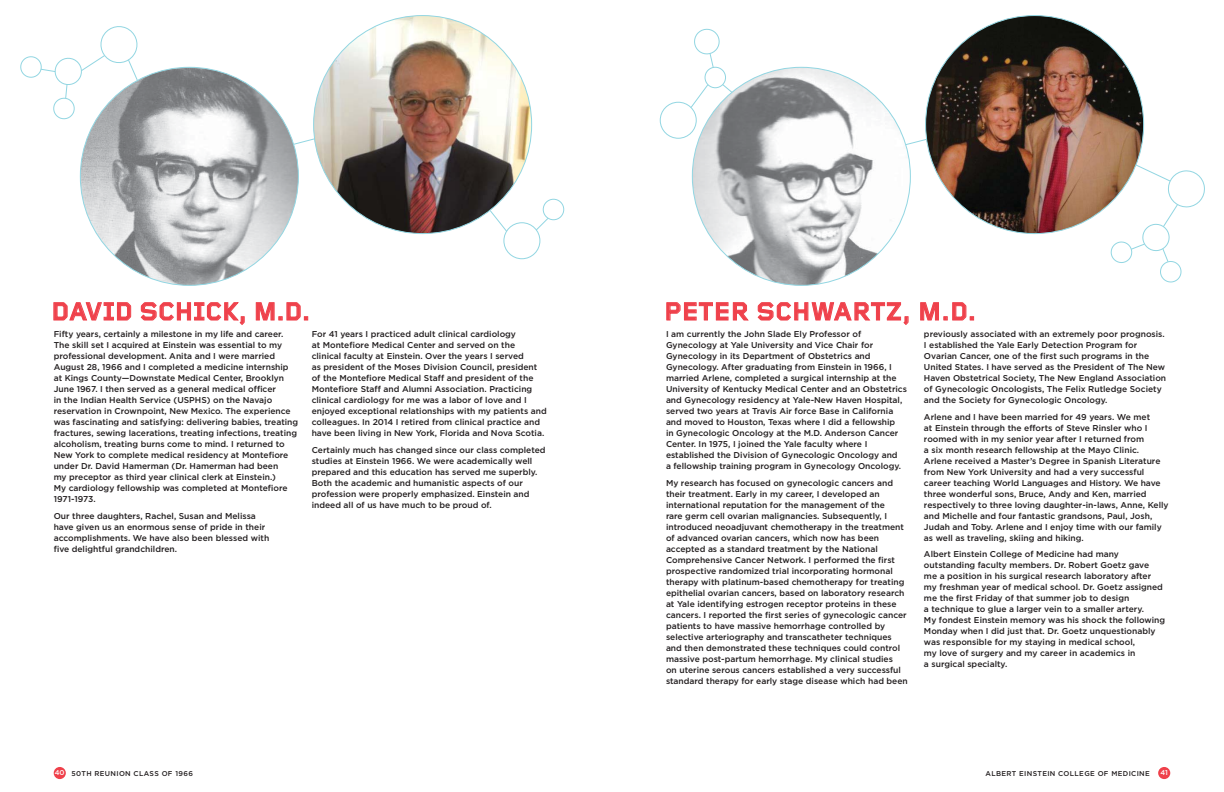
<style>
.page{position:relative;width:1224px;height:792px;background:#fff}
.page>*{position:absolute;margin:0;border:0;box-sizing:border-box;transform-origin:0 0}
.t1{font:700 26px "Foundry Gridnik";letter-spacing:.01em;color:#ef414b}
.t2{font:500 8.5px/11px "Gotham";color:#231f20}
.t3{font:500 7px "Gotham";letter-spacing:.05em;color:#231f20}
.t4{font:500 7px "Gotham";color:#fff}
.s1{color:#fff}
</style>
<div class="page">
<div style="left:660px;top:102px;width:37px;height:37px;border:1px solid #92d6e2;border-radius:50%"></div>
<div style="left:705px;top:67px;width:21px;height:21px;border:1px solid #92d6e2;border-radius:50%"></div>
<svg style="left:690px;top:84px;width:18px;height:24px"></svg>
<svg style="left:722px;top:84px;width:10px;height:9px"></svg>
<svg style="left:694px;top:28px;width:26px;height:40px"></svg>
<svg style="left:489px;top:211px;width:18px;height:21px"></svg>
<svg style="left:293px;top:138px;width:22px;height:7px"></svg>
<div style="left:504px;top:222px;width:36px;height:37px;border:1px solid #92d6e2;border-radius:50%"></div>
<div style="left:543px;top:199px;width:21px;height:21px;border:1px solid #92d6e2;border-radius:50%"></div>
<svg style="left:536px;top:218px;width:13px;height:13px"></svg>
<svg style="left:20px;top:26px;width:120px;height:94px"></svg>
<svg style="left:1111px;top:165px;width:94px;height:118px"></svg>
<div style="left:1158px;top:767px;width:12px;height:12px;background:#ef414b;border-radius:50%"></div>
<div style="left:54px;top:767px;width:12px;height:12px;background:#ef414b;border-radius:50%"></div>
<svg style="left:905px;top:139px;width:22px;height:6px"></svg>
<img style="left:692px;top:67px;width:218px;height:218px;border-radius:50%">
<img style="left:926px;top:16px;width:218px;height:218px;border-radius:50%">
<svg style="left:666px;top:302px;width:83px;height:19px"></svg>
<svg style="left:757px;top:302px;width:152px;height:23px"></svg>
<svg style="left:920px;top:302px;width:54px;height:19px"></svg>
<img style="left:80px;top:67px;width:218px;height:218px;border-radius:50%">
<img style="left:314px;top:16px;width:218px;height:218px;border-radius:50%">
<svg style="left:53px;top:302px;width:78px;height:19px"></svg>
<svg style="left:141px;top:302px;width:104px;height:23px"></svg>
<svg style="left:256px;top:302px;width:52px;height:19px"></svg>
<h1 class="t1" style="left:51px;top:303px;width:261px">DAVID SCHICK, M.D.</h1>
<h1 class="t1" style="left:664px;top:303px;width:313px">PETER SCHWARTZ, M.D.</h1>
<p class="t2" style="left:54px;top:329px;width:246px">Fifty years, certainly a milestone in my life and career.<br>The skill set I acquired at Einstein was essential to my professional development. Anita and I were married August 28, 1966 and I completed a medicine internship at Kings County—Downstate Medical Center, Brooklyn June 1967. I then served as a general medical officer<br>in the Indian Health Service (USPHS) on the Navajo reservation in Crownpoint, New Mexico. The experience was fascinating and satisfying: delivering babies, treating fractures, sewing lacerations, treating infections, treating alcoholism, treating burns come to mind. I returned to New York to complete medical residency at Montefiore under Dr. David Hamerman (Dr. Hamerman had been<br>my preceptor as third year clinical clerk at Einstein.)<br>My cardiology fellowship was completed at Montefiore 1971-1973.</p>
<p class="t2" style="left:54px;top:511px;width:217px">Our three daughters, Rachel, Susan and Melissa have given us an enormous sense of pride in their accomplishments. We have also been blessed with five delightful grandchildren.</p>
<p class="t2" style="left:312px;top:329px;width:237px">For 41 years I practiced adult clinical cardiology<br>at Montefiore Medical Center and served on the clinical faculty at Einstein. Over the years I served<br>as president of the Moses Division Council, president of the Montefiore Medical Staff and president of the Montefiore Staff and Alumni Association. Practicing clinical cardiology for me was a labor of love and I enjoyed exceptional relationships with my patients and colleagues. In 2014 I retired from clinical practice and have been living in New York, Florida and Nova Scotia.</p>
<p class="t2" style="left:312px;top:445px;width:235px">Certainly much has changed since our class completed studies at Einstein 1966. We were academically well prepared and this education has served me superbly.<br>Both the academic and humanistic aspects of our profession were properly emphasized. Einstein and indeed all of us have much to be proud of.</p>
<p class="t2" style="left:666px;top:329px;width:243px">I am currently the John Slade Ely Professor of Gynecology at Yale University and Vice Chair for Gynecology in its Department of Obstetrics and Gynecology. After graduating from Einstein in 1966, I married Arlene, completed a surgical internship at the University of Kentucky Medical Center and an Obstetrics and Gynecology residency at Yale-New Haven Hospital, served two years at Travis Air force Base in California and moved to Houston, Texas where I did a fellowship<br>in Gynecologic Oncology at the M.D. Anderson Cancer Center. In 1975, I joined the Yale faculty where I established the Division of Gynecologic Oncology and<br>a fellowship training program in Gynecology Oncology.</p>
<p class="t2" style="left:666px;top:478px;width:243px">My research has focused on gynecologic cancers and their treatment. Early in my career, I developed an international reputation for the management of the<br>rare germ cell ovarian malignancies. Subsequently, I introduced neoadjuvant chemotherapy in the treatment of advanced ovarian cancers, which now has been accepted as a standard treatment by the National Comprehensive Cancer Network. I performed the first prospective randomized trial incorporating hormonal therapy with platinum-based chemotherapy for treating epithelial ovarian cancers, based on laboratory research at Yale identifying estrogen receptor proteins in these cancers. I reported the first series of gynecologic cancer patients to have massive hemorrhage controlled by selective arteriography and transcatheter techniques and then demonstrated these techniques could control massive post-partum hemorrhage. My clinical studies<br>on uterine serous cancers established a very successful standard therapy for early stage disease which had been</p>
<p class="t2" style="left:924px;top:329px;width:244px">previously associated with an extremely poor prognosis.<br>I established the Yale Early Detection Program for Ovarian Cancer, one of the first such programs in the United States. I have served as the President of The New Haven Obstetrical Society, The New England Association of Gynecologic Oncologists, The Felix Rutledge Society and the Society for Gynecologic Oncology.</p>
<p class="t2" style="left:924px;top:412px;width:246px">Arlene and I have been married for 49 years. We met<br>at Einstein through the efforts of Steve Rinsler who I roomed with in my senior year after I returned from<br>a six month research fellowship at the Mayo Clinic.<br>Arlene received a Master’s Degree in Spanish Literature from New York University and had a very successful career teaching World Languages and History. We have three wonderful sons, Bruce, Andy and Ken, married respectively to three loving daughter-in-laws, Anne, Kelly and Michelle and four fantastic grandsons, Paul, Josh, Judah and Toby. Arlene and I enjoy time with our family as well as traveling, skiing and hiking.</p>
<p class="t2" style="left:924px;top:549px;width:243px">Albert Einstein College of Medicine had many outstanding faculty members. Dr. Robert Goetz gave<br>me a position in his surgical research laboratory after my freshman year of medical school. Dr. Goetz assigned me the first Friday of that summer job to design<br>a technique to glue a larger vein to a smaller artery.<br>My fondest Einstein memory was his shock the following Monday when I did just that. Dr. Goetz unquestionably was responsible for my staying in medical school,<br>my love of surgery and my career in academics in<br>a surgical specialty.</p>
<p class="t3" style="left:55px;top:771px;width:140px"><span class="s1">40</span> 50TH REUNION CLASS OF 1966</p>
<p class="t3" style="left:986px;top:771px;width:166px">ALBERT EINSTEIN COLLEGE OF MEDICINE</p>
<p class="t4" style="left:1161px;top:770px;width:9px">41</p>
</div>
